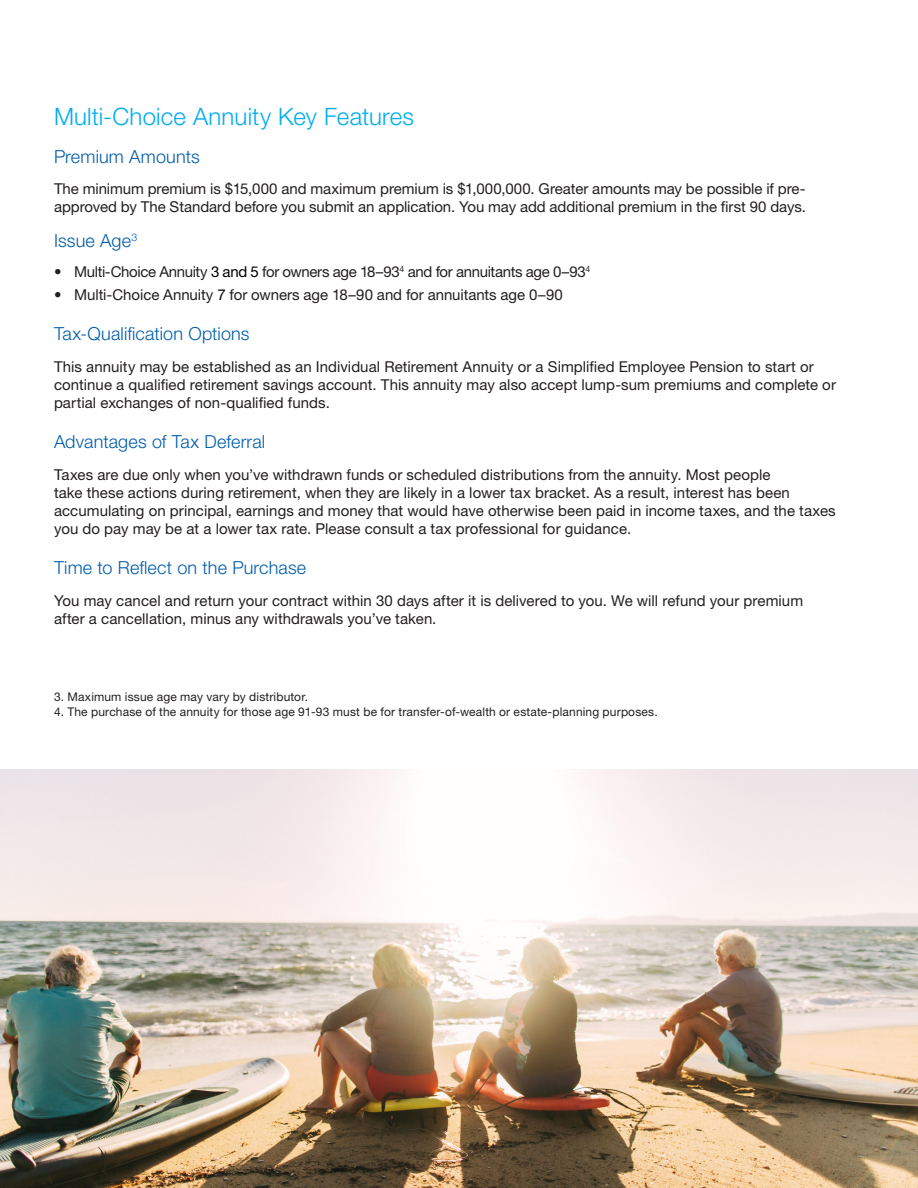
<style>
.page{position:relative;width:918px;height:1188px;background:#fff}
.page>*{position:absolute;margin:0;border:0;box-sizing:border-box;transform-origin:0 0}
.COPY{font:300 24px "Helvetica Neue LT Std";letter-spacing:.005em;color:#00aeef}
.COPY-2{font:300 18px "Helvetica Neue LT Std";letter-spacing:.01em;color:#015dab}
.COPY-3{font:15px/18px "Helvetica Neue LT Std";letter-spacing:.005em;color:#231f20}
.COPY-4{font:15px "Helvetica Neue LT Std";letter-spacing:-.025em;color:#231f20}
.FOOTNOTE{font:12px "Helvetica Neue LT Std";letter-spacing:.015em;color:#231f20}
.s1{color:#000}
</style>
<div class="page">
<img style="left:0;top:770px;width:918px;height:418px">
<p class="COPY" style="left:54px;top:102px;width:362px">Multi-Choice Annuity Key Features</p>
<p class="COPY-2" style="left:54px;top:145px;width:147px">Premium Amounts</p>
<p class="COPY-3" style="left:54px;top:180px;width:754px">The minimum premium is $15,000 and maximum premium is $1,000,000. Greater amounts may be possible if pre&shy;approved by The Standard before you submit an application. You may add additional premium in the first 90 days.</p>
<p class="COPY-2" style="left:54px;top:230px;width:85px">Issue Age<sup>3</sup></p>
<p class="COPY-4" style="left:54px;top:263px;width:538px">• Multi-Choice Annuity <span class="s1">3 and 5</span> for owners age 18–93<sup>4</sup> and for annuitants age 0–93<sup>4</sup></p>
<p class="COPY-3" style="left:54px;top:285px;width:510px">• Multi-Choice Annuity <span class="s1">7</span> for owners age 18–90 and for annuitants age 0–90</p>
<p class="COPY-2" style="left:54px;top:323px;width:197px">Tax-Qualification Options</p>
<p class="COPY-3" style="left:54px;top:357px;width:784px">This annuity may be established as an Individual Retirement Annuity or a Simplified Employee Pension to start or continue a qualified retirement savings account. This annuity may also accept lump-sum premiums and complete or partial exchanges of non-qualified funds.</p>
<p class="COPY-2" style="left:54px;top:431px;width:213px">Advantages of Tax Deferral</p>
<p class="COPY-3" style="left:54px;top:465px;width:783px">Taxes are due only when you’ve withdrawn funds or scheduled distributions from the annuity. Most people<br>take these actions during retirement, when they are likely in a lower tax bracket. As a result, interest has been accumulating on principal, earnings and money that would have otherwise been paid in income taxes, and the taxes you do pay may be at a lower tax rate. Please consult a tax professional for guidance.</p>
<p class="COPY-2" style="left:54px;top:557px;width:254px">Time to Reflect on the Purchase</p>
<p class="COPY-3" style="left:54px;top:591px;width:751px">You may cancel and return your contract within 30 days after it is delivered to you. We will refund your premium after a cancellation, minus any withdrawals you’ve taken.</p>
<p class="FOOTNOTE" style="left:54px;top:689px;width:256px">3. Maximum issue age may vary by distributor.</p>
<p class="FOOTNOTE" style="left:54px;top:704px;width:605px">4. The purchase of the annuity for those age 91-93 must be for transfer-of-wealth or estate-planning purposes.</p>
</div>
